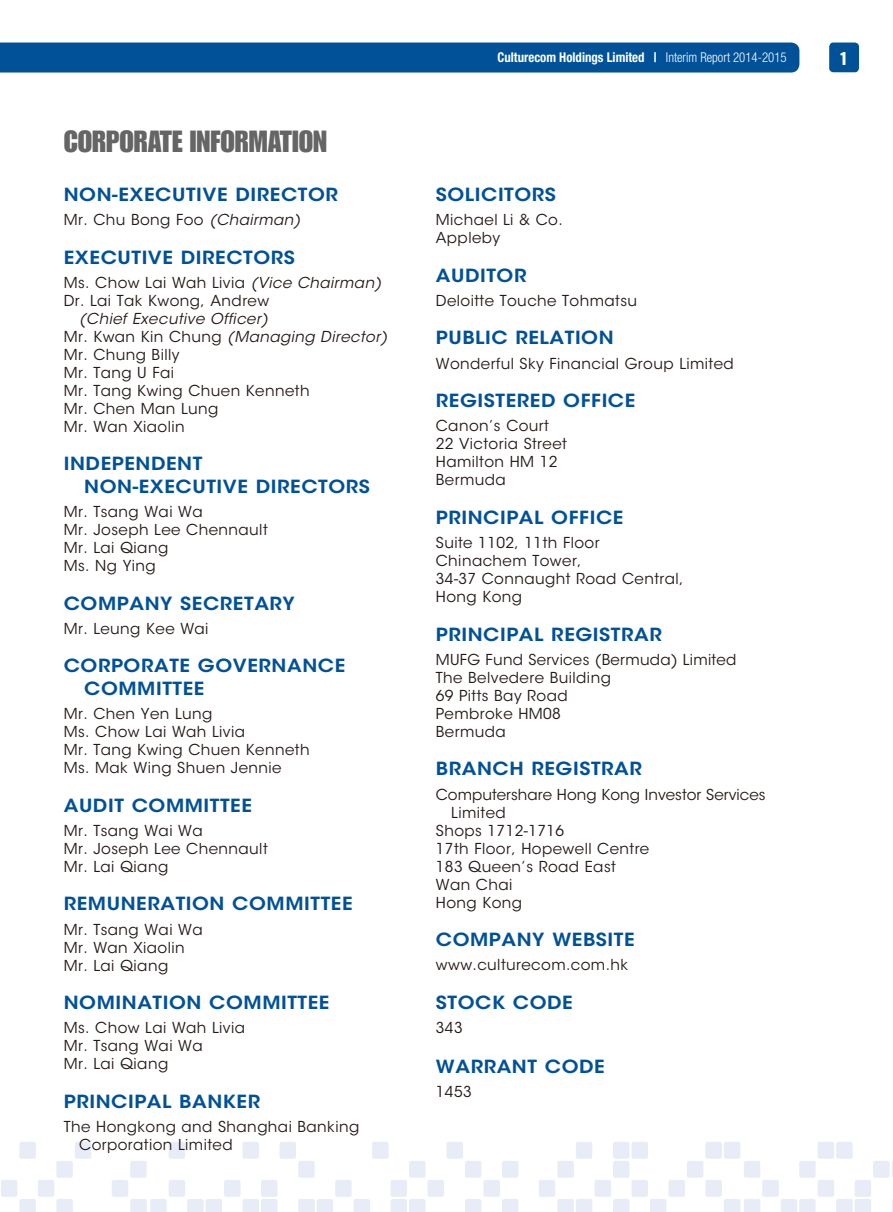
<style>
.page{position:relative;width:893px;height:1212px;background:#fff}
.page>*{position:absolute;margin:0;border:0;box-sizing:border-box;transform-origin:0 0}
.t1{font:30px "Impact LT Std";color:#666565}
.t2{font:600 18px/22.5px "ITC Avant Garde Std";letter-spacing:.03em;color:#005198;scale:1.1 1}
.t3{font:16.5px "Helvetica Inserat LT Std";color:#fff}
.t4{font:15px/18px "ITC Avant Garde Std";letter-spacing:.03em;color:#231916}
.t5{font:15px "ITC Avant Garde Std";letter-spacing:.005em;color:#231916}
.t6{font:700 condensed 13.5px "Helvetica Neue LT Std";color:#fff;scale:.95 1}
.s1{font-style:italic}
.s2{font-weight:300}
</style>
<div class="page">
<div style="left:829px;top:43px;width:30px;height:29px;background:#005198;border-radius:4px"></div>
<div style="left:0;top:43px;width:799px;height:30px;background:#005198"></div>
<div style="left:298px;top:1161px;width:17px;height:17px;background:#e8ecf6;border-radius:2px"></div>
<div style="left:1px;top:1180px;width:16px;height:17px;background:#e8ecf6;border-radius:2px"></div>
<div style="left:224px;top:1180px;width:17px;height:17px;background:#e8ecf6;border-radius:2px"></div>
<div style="left:372px;top:1142px;width:17px;height:17px;background:#e8ecf6;border-radius:2px"></div>
<div style="left:75px;top:1142px;width:16px;height:17px;background:#e8ecf6;border-radius:2px"></div>
<div style="left:169px;top:1180px;width:16px;height:17px;background:#e8ecf6;border-radius:2px"></div>
<div style="left:169px;top:1142px;width:16px;height:17px;background:#e8ecf6;border-radius:2px"></div>
<svg style="left:298px;top:1199px;width:35px;height:13px"></svg>
<div style="left:19px;top:1142px;width:17px;height:17px;background:#e8ecf6;border-radius:2px"></div>
<svg style="left:19px;top:1199px;width:17px;height:13px"></svg>
<div style="left:243px;top:1142px;width:16px;height:17px;background:#e8ecf6;border-radius:2px"></div>
<div style="left:391px;top:1180px;width:16px;height:17px;background:#e8ecf6;border-radius:2px"></div>
<div style="left:335px;top:1180px;width:17px;height:17px;background:#e8ecf6;border-radius:2px"></div>
<div style="left:38px;top:1180px;width:16px;height:17px;background:#e8ecf6;border-radius:2px"></div>
<div style="left:261px;top:1180px;width:16px;height:17px;background:#e8ecf6;border-radius:2px"></div>
<svg style="left:243px;top:1199px;width:34px;height:13px"></svg>
<div style="left:409px;top:1161px;width:16px;height:17px;background:#e8ecf6;border-radius:2px"></div>
<svg style="left:391px;top:1199px;width:34px;height:13px"></svg>
<div style="left:112px;top:1180px;width:16px;height:17px;background:#e8ecf6;border-radius:2px"></div>
<svg style="left:187px;top:1199px;width:35px;height:13px"></svg>
<svg style="left:354px;top:1199px;width:16px;height:13px"></svg>
<div style="left:56px;top:1161px;width:17px;height:17px;background:#e8ecf6;border-radius:2px"></div>
<svg style="left:56px;top:1199px;width:17px;height:13px"></svg>
<div style="left:279px;top:1142px;width:17px;height:17px;background:#e8ecf6;border-radius:2px"></div>
<div style="left:428px;top:1180px;width:16px;height:17px;background:#e8ecf6;border-radius:2px"></div>
<div style="left:130px;top:1161px;width:17px;height:17px;background:#e8ecf6;border-radius:2px"></div>
<svg style="left:130px;top:1199px;width:37px;height:13px"></svg>
<div style="left:744px;top:1161px;width:16px;height:17px;background:#e8ecf6;border-radius:2px"></div>
<div style="left:446px;top:1142px;width:17px;height:17px;background:#e8ecf6;border-radius:2px"></div>
<svg style="left:892px;top:1161px;width:1px;height:16px"></svg>
<svg style="left:892px;top:1200px;width:1px;height:12px"></svg>
<div style="left:595px;top:1180px;width:16px;height:17px;background:#e8ecf6;border-radius:2px"></div>
<div style="left:818px;top:1180px;width:16px;height:17px;background:#e8ecf6;border-radius:2px"></div>
<div style="left:818px;top:1142px;width:16px;height:17px;background:#e8ecf6;border-radius:2px"></div>
<div style="left:668px;top:1180px;width:17px;height:17px;background:#e8ecf6;border-radius:2px"></div>
<div style="left:762px;top:1180px;width:17px;height:17px;background:#e8ecf6;border-radius:2px"></div>
<div style="left:465px;top:1161px;width:16px;height:17px;background:#e8ecf6;border-radius:2px"></div>
<svg style="left:465px;top:1199px;width:16px;height:13px"></svg>
<div style="left:613px;top:1161px;width:16px;height:17px;background:#e8ecf6;border-radius:2px"></div>
<div style="left:613px;top:1142px;width:16px;height:17px;background:#e8ecf6;border-radius:2px"></div>
<svg style="left:613px;top:1199px;width:16px;height:13px"></svg>
<div style="left:836px;top:1142px;width:17px;height:17px;background:#e8ecf6;border-radius:2px"></div>
<div style="left:539px;top:1180px;width:16px;height:17px;background:#e8ecf6;border-radius:2px"></div>
<div style="left:687px;top:1161px;width:16px;height:17px;background:#e8ecf6;border-radius:2px"></div>
<div style="left:483px;top:1180px;width:17px;height:17px;background:#e8ecf6;border-radius:2px"></div>
<div style="left:631px;top:1180px;width:17px;height:17px;background:#e8ecf6;border-radius:2px"></div>
<div style="left:631px;top:1142px;width:17px;height:17px;background:#e8ecf6;border-radius:2px"></div>
<div style="left:855px;top:1180px;width:16px;height:17px;background:#e8ecf6;border-radius:2px"></div>
<svg style="left:836px;top:1199px;width:35px;height:13px"></svg>
<div style="left:557px;top:1161px;width:17px;height:17px;background:#e8ecf6;border-radius:2px"></div>
<div style="left:705px;top:1180px;width:17px;height:17px;background:#e8ecf6;border-radius:2px"></div>
<div style="left:705px;top:1142px;width:17px;height:17px;background:#e8ecf6;border-radius:2px"></div>
<div style="left:799px;top:1161px;width:17px;height:17px;background:#e8ecf6;border-radius:2px"></div>
<svg style="left:781px;top:1199px;width:35px;height:13px"></svg>
<div style="left:502px;top:1161px;width:16px;height:17px;background:#e8ecf6;border-radius:2px"></div>
<svg style="left:502px;top:1199px;width:16px;height:13px"></svg>
<svg style="left:650px;top:1199px;width:16px;height:13px"></svg>
<div style="left:873px;top:1161px;width:17px;height:17px;background:#e8ecf6;border-radius:2px"></div>
<div style="left:576px;top:1142px;width:16px;height:17px;background:#e8ecf6;border-radius:2px"></div>
<svg style="left:557px;top:1199px;width:35px;height:13px"></svg>
<div style="left:724px;top:1142px;width:16px;height:17px;background:#e8ecf6;border-radius:2px"></div>
<svg style="left:724px;top:1199px;width:36px;height:13px"></svg>
<h1 class="t1" style="left:64px;top:124px;width:265px">CORPORATE INFORMATION</h1>
<p class="t2" style="left:64px;top:183px;width:251px">NON-EXECUTIVE DIRECTOR</p>
<p class="t4" style="left:64px;top:211px;width:238px">Mr. Chu Bong Foo <span class="s1">(Chairman)</span></p>
<p class="t2" style="left:64px;top:246px;width:212px">EXECUTIVE DIRECTORS</p>
<p class="t4" style="left:64px;top:274px;width:319px">Ms. Chow Lai Wah Livia <span class="s1">(Vice Chairman)<br></span>Dr. Lai Tak Kwong, Andrew</p>
<p class="t4" style="left:64px;top:310px;width:325px;text-indent:15px"><span class="s1">(Chief Executive Officer)<br></span>Mr. Kwan Kin Chung <span class="s1">(Managing Director)<br></span>Mr. Chung Billy<br>Mr. Tang U Fai<br>Mr. Tang Kwing Chuen Kenneth<br>Mr. Chen Man Lung<br>Mr. Wan Xiaolin</p>
<p class="t2" style="left:84px;top:452px;width:261px;text-indent:-20px">INDEPENDENT<br>NON-EXECUTIVE DIRECTORS</p>
<p class="t4" style="left:64px;top:503px;width:205px">Mr. Tsang Wai Wa<br>Mr. Joseph Lee Chennault<br>Mr. Lai Qiang<br>Ms. Ng Ying</p>
<p class="t2" style="left:64px;top:592px;width:212px">COMPANY SECRETARY</p>
<p class="t4" style="left:64px;top:620px;width:146px">Mr. Leung Kee Wai</p>
<p class="t2" style="left:84px;top:654px;width:239px;text-indent:-20px">CORPORATE GOVERNANCE<br>COMMITTEE</p>
<p class="t4" style="left:64px;top:705px;width:247px">Mr. Chen Yen Lung<br>Ms. Chow Lai Wah Livia<br>Mr. Tang Kwing Chuen Kenneth<br>Ms. Mak Wing Shuen Jennie</p>
<p class="t2" style="left:64px;top:794px;width:173px">AUDIT COMMITTEE</p>
<p class="t4" style="left:64px;top:822px;width:205px">Mr. Tsang Wai Wa<br>Mr. Joseph Lee Chennault<br>Mr. Lai Qiang</p>
<p class="t2" style="left:64px;top:892px;width:264px">REMUNERATION COMMITTEE</p>
<p class="t4" style="left:64px;top:920px;width:140px">Mr. Tsang Wai Wa<br>Mr. Wan Xiaolin<br>Mr. Lai Qiang</p>
<p class="t2" style="left:64px;top:991px;width:243px">NOMINATION COMMITTEE</p>
<p class="t4" style="left:64px;top:1019px;width:183px">Ms. Chow Lai Wah Livia<br>Mr. Tsang Wai Wa<br>Mr. Lai Qiang</p>
<p class="t2" style="left:64px;top:1090px;width:180px">PRINCIPAL BANKER</p>
<p class="t4" style="left:79px;top:1118px;width:282px;text-indent:-15px">The Hongkong and Shanghai Banking<br>Corporation Limited</p>
<p class="t6" style="left:498px;top:49px;width:306px">Culturecom Holdings Limited | <span class="s2">Interim Report 2014-2015</span></p>
<p class="t3" style="left:840px;top:48px;width:10px">1</p>
<p class="t2" style="left:436px;top:183px;width:111px">SOLICITORS</p>
<p class="t4" style="left:436px;top:211px;width:128px">Michael Li &amp; Co.<br>Appleby</p>
<p class="t2" style="left:436px;top:264px;width:84px">AUDITOR</p>
<p class="t4" style="left:436px;top:292px;width:203px">Deloitte Touche Tohmatsu</p>
<p class="t2" style="left:436px;top:326px;width:163px">PUBLIC RELATION</p>
<p class="t4" style="left:436px;top:354px;width:299px">Wonderful Sky Financial Group Limited</p>
<p class="t2" style="left:436px;top:389px;width:183px">REGISTERED OFFICE</p>
<p class="t4" style="left:436px;top:417px;width:133px">Canon’s Court<br>22 Victoria Street<br>Hamilton HM 12<br>Bermuda</p>
<p class="t2" style="left:436px;top:506px;width:172px">PRINCIPAL OFFICE</p>
<p class="t4" style="left:436px;top:534px;width:249px">Suite 1102, 11th Floor<br>Chinachem Tower,<br>34-37 Connaught Road Central,<br>Hong Kong</p>
<p class="t2" style="left:436px;top:623px;width:207px">PRINCIPAL REGISTRAR</p>
<p class="t4" style="left:436px;top:651px;width:302px">MUFG Fund Services (Bermuda) Limited<br>The Belvedere Building<br>69 Pitts Bay Road<br>Pembroke HM08<br>Bermuda</p>
<p class="t2" style="left:436px;top:757px;width:189px">BRANCH REGISTRAR</p>
<p class="t5" style="left:436px;top:785px;width:331px">Computershare Hong Kong Investor Services</p>
<p class="t4" style="left:451px;top:803px;width:56px">Limited</p>
<p class="t4" style="left:436px;top:821px;width:130px">Shops 1712-1716</p>
<p class="t4" style="left:436px;top:839px;width:215px">17th Floor, Hopewell Centre</p>
<p class="t4" style="left:436px;top:857px;width:182px">183 Queen’s Road East</p>
<p class="t4" style="left:436px;top:875px;width:78px">Wan Chai</p>
<p class="t4" style="left:436px;top:893px;width:88px">Hong Kong</p>
<p class="t2" style="left:436px;top:928px;width:182px">COMPANY WEBSITE</p>
<p class="t4" style="left:436px;top:956px;width:194px">www.culturecom.com.hk</p>
<p class="t2" style="left:436px;top:991px;width:126px">STOCK CODE</p>
<p class="t4" style="left:436px;top:1019px;width:28px">343</p>
<p class="t2" style="left:436px;top:1055px;width:155px">WARRANT CODE</p>
<p class="t4" style="left:436px;top:1083px;width:37px">1453</p>
</div>
